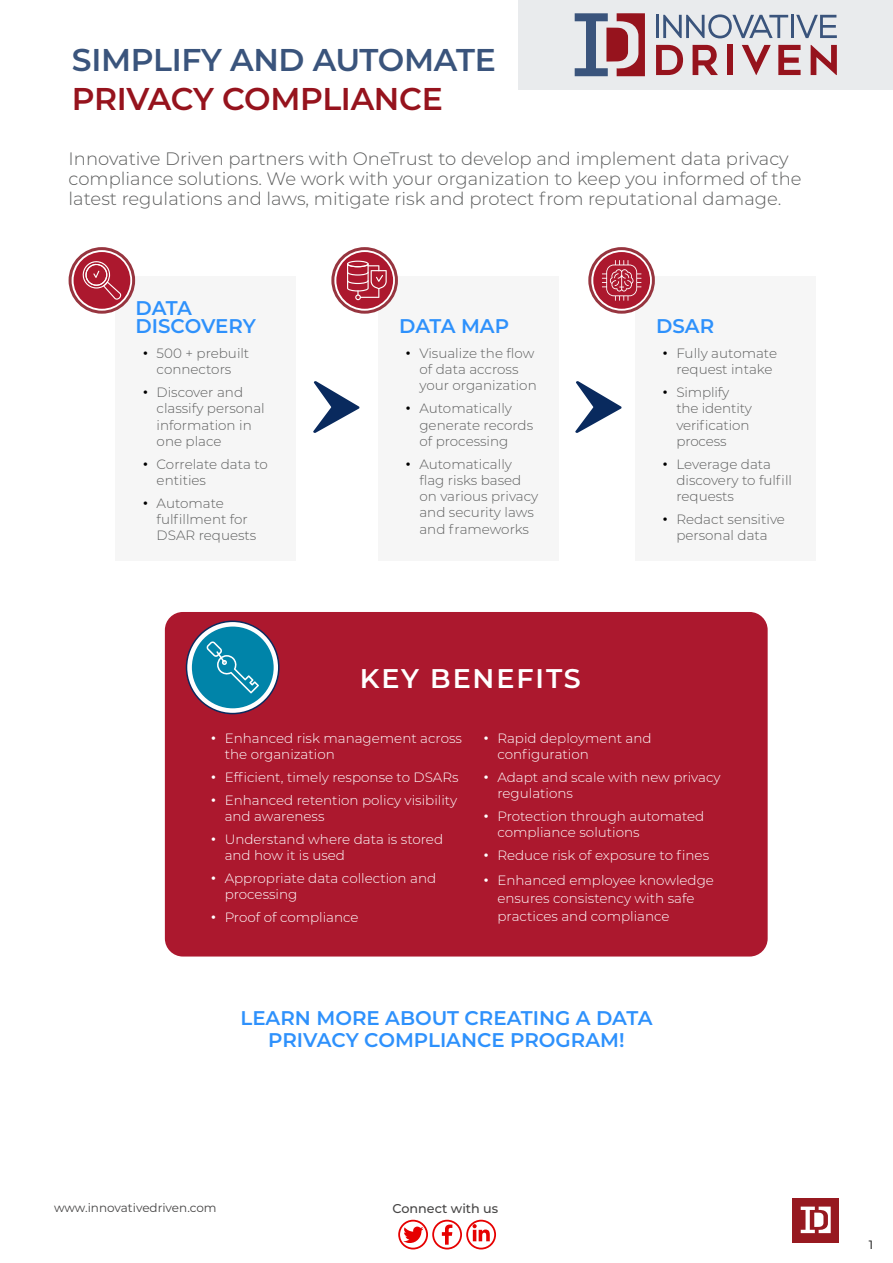
<style>
.page{position:relative;width:893px;height:1263px;background:#fff}
.page>*{position:absolute;margin:0;border:0;box-sizing:border-box;transform-origin:0 0}
.t1{font:600 31.5px "Montserrat";letter-spacing:-.01em;color:#3a547c}
.t2{font:600 31.5px "Montserrat";letter-spacing:-.01em;color:#96131d}
.t3{font:600 27px "Montserrat";letter-spacing:.07em;color:#fff}
.t4{font:600 19.8px/18.5px "Montserrat";color:#2e91fc}
.t5{font:300 18px/19.8px "Montserrat";color:#5d5e5e}
.t6{font:300 13.5px/16.2px "Montserrat";color:#fff}
.t7{font:300 13.5px/16.2px "Montserrat";color:#5d5e5e}
.t8{font:500 12.75px "Montserrat";color:#464545}
.t9{font:12px "Montserrat";color:#464545}
.t10{font:12px "Montserrat";color:#000}
.s1{font-family:"Arial";font-weight:400;color:#000}
.s2{font-family:"Arial";font-weight:400}
</style>
<div class="page">
<div style="left:793px;top:1198px;width:46px;height:45px;background:#971920"></div>
<div style="left:519px;top:0;width:374px;height:90px;background:#e9ebed"></div>
<svg style="left:575px;top:13px;width:70px;height:63px"></svg>
<hr style="left:656px;top:15px;width:3px;height:23px;background:#3a547c">
<svg style="left:663px;top:14px;width:125px;height:24px"></svg>
<hr style="left:791px;top:15px;width:3px;height:23px;background:#3a547c">
<svg style="left:796px;top:15px;width:41px;height:23px"></svg>
<svg style="left:656px;top:45px;width:27px;height:30px"></svg>
<svg style="left:693px;top:45px;width:25px;height:30px"></svg>
<div style="left:727px;top:45px;width:6px;height:30px;background:#96131d"></div>
<svg style="left:742px;top:45px;width:29px;height:30px"></svg>
<svg style="left:778px;top:45px;width:23px;height:30px"></svg>
<svg style="left:811px;top:45px;width:26px;height:30px"></svg>
<svg style="left:801px;top:1206px;width:30px;height:27px"></svg>
<svg style="left:398px;top:1220px;width:98px;height:29px"></svg>
<div style="left:116px;top:276px;width:180px;height:285px;background:#f6f6f6"></div>
<div style="left:378px;top:276px;width:181px;height:285px;background:#f6f6f6"></div>
<div style="left:635px;top:276px;width:181px;height:285px;background:#f6f6f6"></div>
<svg style="left:70px;top:249px;width:64px;height:63px"></svg>
<div style="left:69px;top:247px;width:66px;height:67px;border:3px solid #97353f;border-radius:50%"></div>
<svg style="left:333px;top:249px;width:63px;height:63px"></svg>
<div style="left:331px;top:247px;width:67px;height:67px;border:3px solid #97353f;border-radius:50%"></div>
<svg style="left:590px;top:249px;width:63px;height:63px"></svg>
<div style="left:588px;top:247px;width:67px;height:67px;border:3px solid #97353f;border-radius:50%"></div>
<div style="left:74px;top:252px;width:56px;height:57px;background:#ac182e;border-radius:50%"></div>
<svg style="left:82px;top:260px;width:39px;height:40px"></svg>
<div style="left:336px;top:252px;width:57px;height:57px;background:#ac182e;border-radius:50%"></div>
<svg style="left:347px;top:261px;width:40px;height:39px"></svg>
<div style="left:593px;top:252px;width:57px;height:57px;background:#ac182e;border-radius:50%"></div>
<svg style="left:602px;top:260px;width:39px;height:41px"></svg>
<svg style="left:313px;top:381px;width:47px;height:52px"></svg>
<svg style="left:575px;top:381px;width:47px;height:52px"></svg>
<div style="left:165px;top:612px;width:603px;height:344px;background:#ac182e;border-radius:18px"></div>
<svg style="left:187px;top:621px;width:92px;height:92px"></svg>
<div style="left:186px;top:620px;width:94px;height:94px;border:2px solid #092a5e;border-radius:50%"></div>
<div style="left:192px;top:626px;width:82px;height:82px;background:#0084a9;border-radius:50%"></div>
<svg style="left:206px;top:641px;width:53px;height:52px"></svg>
<h1 class="t1" style="left:72px;top:37px;width:425px">SIMPLIFY AND AUTOMATE</h1>
<h1 class="t2" style="left:72px;top:77px;width:372px">PRIVACY COMPLIANCE</h1>
<p class="t5" style="left:69px;top:148px;width:735px">Innovative Driven partners with OneTrust to develop and implement data privacy compliance solutions. We work with your organization to keep you informed of the latest regulations and laws, mitigate risk and protect from reputational damage.</p>
<h3 class="t4" style="left:136px;top:297px;width:122px">DATA<br>DISCOVERY</h3>
<p class="t7" style="left:143px;top:345px;width:108px;text-align:center"><span class="s1">•</span> 500 + prebuilt connectors</p>
<p class="t7" style="left:157px;top:384px;width:110px;text-indent:-14px"><span class="s1">•</span> Discover and classify personal information in one place</p>
<p class="t7" style="left:157px;top:455px;width:113px;text-indent:-14px"><span class="s1">•</span> Correlate data to entities</p>
<p class="t7" style="left:157px;top:495px;width:101px;text-indent:-14px"><span class="s1">•</span> Automate fulfillment for<br>DSAR requests</p>
<h3 class="t4" style="left:399px;top:316px;width:111px">DATA MAP</h3>
<h3 class="t4" style="left:656px;top:316px;width:60px">DSAR</h3>
<p class="t7" style="left:419px;top:345px;width:119px;text-indent:-14px"><span class="s1">•</span> Visualize the flow of data accross your organization</p>
<p class="t7" style="left:419px;top:400px;width:115px;text-indent:-14px"><span class="s1">•</span> Automatically generate records of processing</p>
<p class="t7" style="left:419px;top:455px;width:120px;text-indent:-14px"><span class="s1">•</span> Automatically flag risks based on various privacy and security laws and frameworks</p>
<h2 class="t3" style="left:360px;top:660px;width:223px">KEY BENEFITS</h2>
<p class="t7" style="left:676px;top:345px;width:102px;text-indent:-14px"><span class="s1">•</span> Fully automate request intake</p>
<p class="t7" style="left:676px;top:384px;width:77px;text-indent:-14px"><span class="s1">•</span> Simplify the identity verification process</p>
<p class="t7" style="left:676px;top:455px;width:117px;text-indent:-14px"><span class="s1">•</span> Leverage data discovery to fulfill requests</p>
<p class="t7" style="left:663px;top:511px;width:124px;text-align:center"><span class="s1">•</span> Redact sensitive personal data</p>
<p class="t6" style="left:225px;top:729px;width:239px;text-indent:-14px"><span class="s2">•</span> Enhanced risk management across the organization</p>
<p class="t6" style="left:211px;top:769px;width:249px"><span class="s2">•</span> Efficient, timely response to DSARs</p>
<p class="t6" style="left:225px;top:791px;width:234px;text-indent:-14px"><span class="s2">•</span> Enhanced retention policy visibility and awareness</p>
<p class="t6" style="left:225px;top:831px;width:220px;text-indent:-14px"><span class="s2">•</span> Understand where data is stored and how it is used</p>
<p class="t6" style="left:225px;top:870px;width:213px;text-indent:-14px"><span class="s2">•</span> Appropriate data collection and processing</p>
<p class="t6" style="left:211px;top:909px;width:149px"><span class="s2">•</span> Proof of compliance</p>
<p class="t6" style="left:497px;top:729px;width:156px;text-indent:-14px"><span class="s2">•</span> Rapid deployment and configuration</p>
<p class="t6" style="left:497px;top:769px;width:225px;text-indent:-14px"><span class="s2">•</span> Adapt and scale with new privacy regulations</p>
<p class="t6" style="left:497px;top:808px;width:209px;text-indent:-14px"><span class="s2">•</span> Protection through automated compliance solutions</p>
<p class="t6" style="left:484px;top:847px;width:227px"><span class="s2">•</span> Reduce risk of exposure to fines</p>
<p class="t6" style="left:497px;top:871px;width:218px;line-height:18px;text-indent:-14px"><span class="s2">•</span> Enhanced employee knowledge ensures consistency with safe practices and compliance</p>
<h3 class="t4" style="left:240px;top:1005px;width:413px;line-height:22.5px;text-align:center">LEARN MORE ABOUT CREATING A DATA<br>PRIVACY COMPLIANCE PROGRAM!</h3>
<p class="t9" style="left:54px;top:1200px;width:164px">www.innovativedriven.com</p>
<p class="t8" style="left:393px;top:1199px;width:107px">Connect with us</p>
<p class="t10" style="left:869px;top:1236px;width:6px">1</p>
</div>
